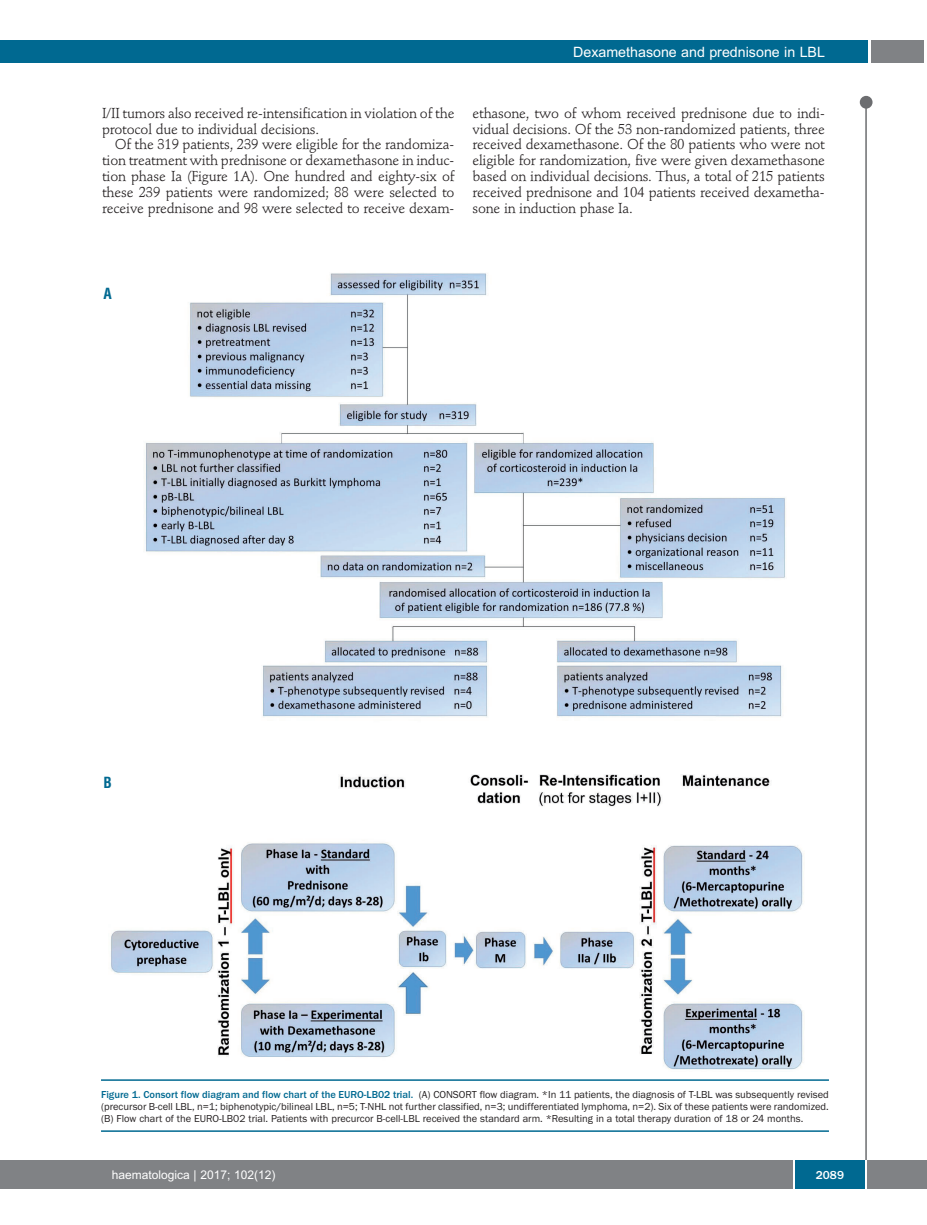
<style>
.page{position:relative;width:927px;height:1225px;background:#fff}
.page>*{position:absolute;margin:0;border:0;box-sizing:border-box;transform-origin:0 0}
.t1{font:700 condensed 15px "Helvetica";color:#006991}
.t2{font:14.25px/15.9px "Stempel Schneidler";letter-spacing:-.015em;color:#231f20;text-align:justify}
.t3{font:14.25px "Arial";color:#fff}
.t4{font:12px "Arial";color:#fff}
.t5{font:500 12px "Franklin Gothic";color:#fff}
.t6{font:10.5px/12px "Franklin Gothic";color:#231f20;text-align:justify}
.s1{font-weight:500;color:#006991}
</style>
<div class="page">
<div style="left:860px;top:96px;width:12px;height:13px;background:#6c6d70;border-radius:50%"></div>
<hr style="left:865px;top:98px;width:2px;height:1062px;background:#6c6d70">
<div style="left:871px;top:40px;width:52px;height:22px;background:#808285"></div>
<div style="left:18px;top:40px;width:849px;height:22px;background:#006991"></div>
<div style="left:17px;top:1160px;width:910px;height:28px;background:#808285"></div>
<div style="left:795px;top:1160px;width:70px;height:28px;background:#006991"></div>
<hr style="left:793px;top:1160px;width:2px;height:28px;background:#fff">
<hr style="left:865px;top:1160px;width:2px;height:28px;background:#fff">
<div style="left:0;top:40px;width:19px;height:22px;background:#006991"></div>
<div style="left:0;top:1160px;width:18px;height:28px;background:#808285"></div>
<img style="left:111px;top:273px;width:693px;height:797px">
<hr style="left:101px;top:1079px;width:728px;height:1px;background:#006991">
<hr style="left:101px;top:1130px;width:728px;height:1px;background:#006991">
<p class="t3" style="left:573px;top:44px;width:253px">Dexamethasone and prednisone in LBL</p>
<p class="t2" style="left:102px;top:106px;width:354px">I/II tumors also received re-intensification in violation of the protocol due to individual decisions.</p>
<p class="t2" style="left:102px;top:138px;width:354px;text-indent:13px">Of the 319 patients, 239 were eligible for the randomiza&shy;tion treatment with prednisone or dexamethasone in induc&shy;tion phase Ia (Figure 1A). One hundred and eighty-six of these 239 patients were randomized; 88 were selected to receive prednisone and 98 were selected to receive dexam-</p>
<p class="t2" style="left:472px;top:106px;width:354px">ethasone, two of whom received prednisone due to indi&shy;vidual decisions. Of the 53 non-randomized patients, three received dexamethasone. Of the 80 patients who were not eligible for randomization, five were given dexamethasone based on individual decisions. Thus, a total of 215 patients received prednisone and 104 patients received dexametha&shy;sone in induction phase Ia.</p>
<p class="t1" style="left:103px;top:284px;width:10px">A</p>
<p class="t1" style="left:103px;top:773px;width:10px">B</p>
<p class="t6" style="left:101px;top:1088px;width:729px"><span class="s1">Figure 1. Consort flow diagram and flow chart of the EURO-LB02 trial.</span> (A) CONSORT flow diagram. *In 11 patients, the diagnosis of T-LBL was subsequently revised (precursor B-cell LBL, n=1; biphenotypic/bilineal LBL, n=5; T-NHL not further classified, n=3; undifferentiated lymphoma, n=2). Six of these patients were randomized. (B) Flow chart of the EURO-LB02 trial. Patients with precurcor B-cell-LBL received the standard arm. *Resulting in a total therapy duration of 18 or 24 months.</p>
<p class="t4" style="left:112px;top:1167px;width:165px">haematologica | 2017; 102(12)</p>
<p class="t5" style="left:816px;top:1167px;width:30px">2089</p>
</div>
